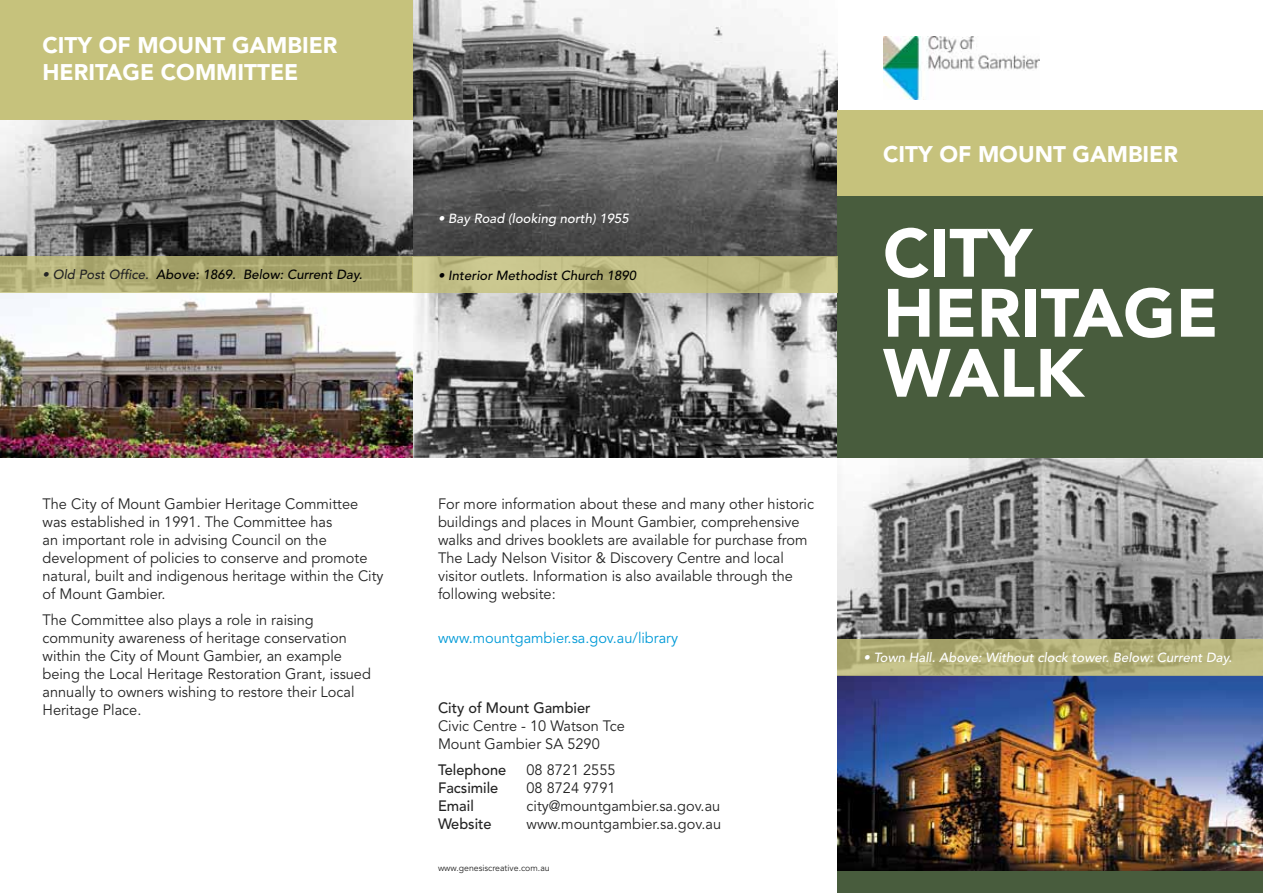
<style>
.page{position:relative;width:1263px;height:893px;background:#fff}
.page>*{position:absolute;margin:0;border:0;box-sizing:border-box;transform-origin:0 0}
.t1{font:900 67.5px/60px "Avenir";color:#fff}
.t2{font:900 22.5px/27px "Avenir";color:#fff}
.t3{font:15px/18px "Avenir";color:#242424}
.t4{font:500 15px "Avenir";color:#242424}
.t5{font:15px "Avenir";color:#009ad7}
.t6{font:italic 500 13.2px "Avenir";color:#fff}
.t7{font:italic 500 13.2px "Avenir";color:#000}
.t8{font:9px "Avenir";color:#242424}
.s1{color:#242424}
</style>
<div class="page">
<img style="left:838px;top:458px;width:425px;height:414px">
<img style="left:412px;top:0;width:426px;height:256px">
<img style="left:412px;top:293px;width:426px;height:165px">
<img style="left:0;top:119px;width:412px;height:339px">
<div style="left:838px;top:872px;width:425px;height:21px;background:#485c3d"></div>
<div style="left:838px;top:111px;width:425px;height:347px;background:#485c3d"></div>
<div style="left:0;top:0;width:412px;height:119px;background:#c6c27c"></div>
<hr style="left:838px;top:0;width:425px;height:1px;background:#c6c27c">
<div style="left:838px;top:111px;width:425px;height:85px;background:#c6c27c"></div>
<svg style="left:0;top:256px;width:412px;height:37px;background:#ada971"></svg>
<svg style="left:412px;top:256px;width:426px;height:37px;background:#bebb83"></svg>
<svg style="left:837px;top:639px;width:426px;height:36px;background:#b3b078"></svg>
<img style="left:883px;top:36px;width:156px;height:64px">
<h2 class="t2" style="left:43px;top:32px;width:296px">CITY OF MOUNT GAMBIER<br>HERITAGE COMMITTEE</h2>
<p class="t6" style="left:438px;top:211px;width:192px">• Bay Road (looking north) 1955</p>
<p class="t7" style="left:43px;top:267px;width:321px"><span class="s1">• Old Post Office.</span> Above: 1869. Below: Current Day.</p>
<p class="t7" style="left:438px;top:268px;width:200px">• Interior Methodist Church 1890</p>
<p class="t3" style="left:43px;top:495px;width:343px">the City of Mount Gambier Heritage Committee was established in 1991. the Committee has<br>an important role in advising Council on the development of policies to conserve and promote natural, built and indigenous heritage within the City of Mount Gambier.</p>
<p class="t3" style="left:43px;top:612px;width:330px">the Committee also plays a role in raising community awareness of heritage conservation within the City of Mount Gambier, an example being the Local Heritage restoration Grant, issued annually to owners wishing to restore their Local Heritage Place.</p>
<p class="t3" style="left:438px;top:495px;width:378px">For more information about these and many other historic buildings and places in Mount Gambier, comprehensive walks and drives booklets are available for purchase from the Lady Nelson Visitor &amp; Discovery Centre and local visitor outlets. Information is also available through the following website:</p>
<p class="t5" style="left:438px;top:630px;width:242px">www.mountgambier.sa.gov.au/library</p>
<p class="t4" style="left:438px;top:699px;width:154px">City of Mount Gambier</p>
<p class="t3" style="left:438px;top:717px;width:188px">Civic Centre - 10 Watson tce<br>Mount Gambier SA 5290</p>
<p class="t4" style="left:438px;top:761px;width:70px">Telephone</p>
<p class="t3" style="left:526px;top:761px;width:90px">08 8721 2555</p>
<p class="t4" style="left:438px;top:779px;width:62px">Facsimile</p>
<p class="t3" style="left:526px;top:779px;width:90px">08 8724 9791</p>
<p class="t4" style="left:438px;top:797px;width:37px">Email</p>
<p class="t3" style="left:526px;top:797px;width:195px">city@mountgambier.sa.gov.au</p>
<p class="t4" style="left:438px;top:815px;width:55px">Website</p>
<p class="t3" style="left:526px;top:815px;width:196px">www.mountgambier.sa.gov.au</p>
<p class="t8" style="left:438px;top:863px;width:113px">www.genesiscreative.com.au</p>
<h2 class="t2" style="left:883px;top:141px;width:296px">CITY OF MOUNT GAMBIER</h2>
<h1 class="t1" style="left:883px;top:223px;width:337px">CITY<br>HERITAGE<br>WALK</h1>
<p class="t6" style="left:863px;top:650px;width:370px">• Town Hall. Above: Without clock tower. Below: Current Day.</p>
</div>
